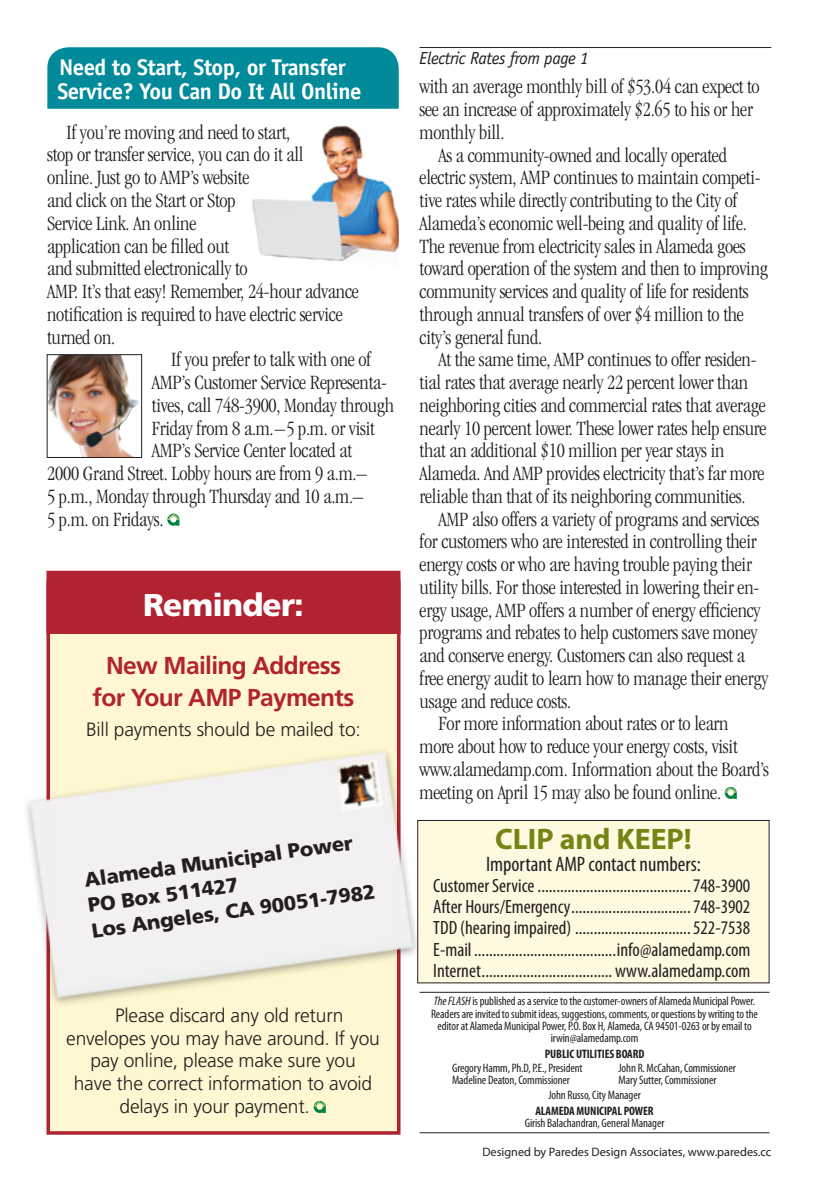
<style>
.page{position:relative;width:819px;height:1182px;background:#fff}
.page>*{position:absolute;margin:0;border:0;box-sizing:border-box;transform-origin:0 0}
.t1{font:900 31.5px "Frutiger";letter-spacing:-.025em;color:#fff}
.t2{font:700 29.75px "Myriad Pro";color:#758412}
.t3{font:700 24.5px/31.5px "Frutiger";letter-spacing:-.025em;color:#b12330;text-align:center}
.t4{font:700 22.75px/24.5px "Officina Sans";letter-spacing:-.025em;color:#fff}
.t5{font:300 condensed 21px "Garamond";letter-spacing:-.01em;color:#231f20}
.t6{font:condensed 21px "Myriad Pro";color:#231f20}
.t7{font:900 20.12px/25.7px "Frutiger";color:#231f20}
.t8{font:condensed 19.25px/21px "Myriad Pro";color:#231f20;text-align:justify}
.t9{font:300 19.25px "Frutiger";letter-spacing:-.01em;color:#231f20}
.t10{font:italic 17.5px "Officina Sans";letter-spacing:-.025em;color:#231f20}
.t11{font:condensed 12.25px/12.2px "Myriad Pro";letter-spacing:-.01em;color:#231f20}
.t12{font:12.25px "Myriad Pro";color:#231f20}
.t13{font:700 condensed 12.25px "Myriad Pro";letter-spacing:-.01em;color:#231f20}
.s1{font-style:italic}
</style>
<div class="page">
<img style="left:252px;top:125px;width:147px;height:136px">
<div style="left:46px;top:580px;width:355px;height:554px;background:#fef7d1;border:4px solid #b12330"></div>
<div style="left:418px;top:820px;width:351px;height:162px;background:#fefadf"></div>
<div style="left:417px;top:820px;width:353px;height:163px;border:1px solid #231f20"></div>
<hr style="left:420px;top:991px;width:350px;height:1px;background:#231f20">
<hr style="left:420px;top:1132px;width:350px;height:1px;background:#231f20">
<div style="left:47px;top:47px;width:352px;height:62px;background:#008a9a"></div>
<svg style="left:167px;top:513px;width:12px;height:12px"></svg>
<svg style="left:725px;top:786px;width:12px;height:12px"></svg>
<hr style="left:420px;top:47px;width:351px;height:1px;background:#231f20">
<img style="left:49px;top:356px;width:90px;height:99px">
<div style="left:47px;top:354px;width:95px;height:103px;border:1px solid #231f20"></div>
<svg style="left:314px;top:1100px;width:12px;height:12px"></svg>
<img style="left:26px;top:738px;width:401px;height:273px">
<img style="left:335px;top:758px;width:48px;height:54px">
<div style="left:48px;top:572px;width:351px;height:60px;background:#b12330"></div>
<div style="left:46px;top:570px;width:355px;height:64px;border:4px solid #b12330"></div>
<p class="t4" style="left:57px;top:54px;width:306px">Need to Start, Stop, or Transfer<br>Service? You Can Do It All Online</p>
<p class="t5" style="left:66px;top:121px;width:226px">If you’re moving and need to start,</p>
<p class="t5" style="left:47px;top:143px;width:258px">stop or transfer service, you can do it all</p>
<p class="t5" style="left:47px;top:166px;width:204px">online. Just go to AMP’s website</p>
<p class="t5" style="left:47px;top:189px;width:190px">and click on the Start or Stop</p>
<p class="t5" style="left:47px;top:212px;width:151px">Service Link. An online</p>
<p class="t5" style="left:47px;top:234px;width:184px">application can be filled out</p>
<p class="t5" style="left:47px;top:257px;width:202px">and submitted electronically to</p>
<p class="t5" style="left:47px;top:280px;width:313px">AMP. It’s that easy! Remember, 24-hour advance</p>
<p class="t5" style="left:47px;top:303px;width:297px">notification is required to have electric service</p>
<p class="t5" style="left:47px;top:325px;width:70px">turned on.</p>
<p class="t5" style="left:171px;top:348px;width:202px">If you prefer to talk with one of</p>
<p class="t5" style="left:152px;top:371px;width:237px">AMP’s Customer Service Representa-</p>
<p class="t5" style="left:152px;top:394px;width:244px">tives, call 748-3900, Monday through</p>
<p class="t5" style="left:152px;top:416px;width:225px">Friday from 8 a.m.–5 p.m. or visit</p>
<p class="t5" style="left:152px;top:439px;width:202px">AMP’s Service Center located at</p>
<p class="t5" style="left:47px;top:462px;width:321px">2000 Grand Street. Lobby hours are from 9 a.m.–</p>
<p class="t5" style="left:47px;top:485px;width:318px">5 p.m., Monday through Thursday and 10 a.m.–</p>
<p class="t5" style="left:47px;top:507px;width:118px">5 p.m. on Fridays.</p>
<h1 class="t1" style="left:143px;top:586px;width:162px">Reminder:</h1>
<p class="t3" style="left:93px;top:649px;width:263px">New Mailing Address for Your AMP Payments</p>
<p class="t9" style="left:86px;top:718px;width:276px">Bill payments should be mailed to:</p>
<p class="t7" style="left:83px;top:866px;width:288px;rotate:-8deg">Alameda Municipal Power<br>PO Box 511427<br>Los Angeles, CA 90051-7982</p>
<p class="t9" style="left:115px;top:1004px;width:230px">Please discard any old return</p>
<p class="t9" style="left:66px;top:1027px;width:315px">envelopes you may have around. If you</p>
<p class="t9" style="left:90px;top:1049px;width:267px">pay online, please make sure you</p>
<p class="t9" style="left:74px;top:1072px;width:300px">have the correct information to avoid</p>
<p class="t9" style="left:120px;top:1095px;width:192px">delays in your payment.</p>
<p class="t10" style="left:420px;top:48px;width:171px">Electric Rates from page 1</p>
<p class="t5" style="left:420px;top:75px;width:342px">with an average monthly bill of $53.04 can expect to</p>
<p class="t5" style="left:420px;top:98px;width:335px">see an increase of approximately $2.65 to his or her</p>
<p class="t5" style="left:420px;top:121px;width:86px">monthly bill.</p>
<p class="t5" style="left:438px;top:143px;width:290px">As a community-owned and locally operated</p>
<p class="t5" style="left:420px;top:166px;width:343px">electric system, AMP continues to maintain competi-</p>
<p class="t5" style="left:420px;top:189px;width:319px">tive rates while directly contributing to the City of</p>
<p class="t5" style="left:420px;top:212px;width:329px">Alameda’s economic well-being and quality of life.</p>
<p class="t5" style="left:420px;top:234px;width:328px">The revenue from electricity sales in Alameda goes</p>
<p class="t5" style="left:420px;top:257px;width:350px">toward operation of the system and then to improving</p>
<p class="t5" style="left:420px;top:280px;width:331px">community services and quality of life for residents</p>
<p class="t5" style="left:420px;top:303px;width:326px">through annual transfers of over $4 million to the</p>
<p class="t5" style="left:420px;top:325px;width:124px">city’s general fund.</p>
<p class="t5" style="left:438px;top:348px;width:320px">At the same time, AMP continues to offer residen-</p>
<p class="t5" style="left:420px;top:371px;width:330px">tial rates that average nearly 22 percent lower than</p>
<p class="t5" style="left:420px;top:394px;width:348px">neighboring cities and commercial rates that average</p>
<p class="t5" style="left:420px;top:416px;width:349px">nearly 10 percent lower. These lower rates help ensure</p>
<p class="t5" style="left:420px;top:439px;width:306px">that an additional $10 million per year stays in</p>
<p class="t5" style="left:420px;top:462px;width:346px">Alameda. And AMP provides electricity that’s far more</p>
<p class="t5" style="left:420px;top:485px;width:328px">reliable than that of its neighboring communities.</p>
<p class="t5" style="left:438px;top:507px;width:322px">AMP also offers a variety of programs and services</p>
<p class="t5" style="left:420px;top:530px;width:339px">for customers who are interested in controlling their</p>
<p class="t5" style="left:420px;top:553px;width:334px">energy costs or who are having trouble paying their</p>
<p class="t5" style="left:420px;top:576px;width:341px">utility bills. For those interested in lowering their en-</p>
<p class="t5" style="left:420px;top:598px;width:343px">ergy usage, AMP offers a number of energy efficiency</p>
<p class="t5" style="left:420px;top:621px;width:340px">programs and rebates to help customers save money</p>
<p class="t5" style="left:420px;top:644px;width:327px">and conserve energy. Customers can also request a</p>
<p class="t5" style="left:420px;top:667px;width:350px">free energy audit to learn how to manage their energy</p>
<p class="t5" style="left:420px;top:689px;width:153px">usage and reduce costs.</p>
<p class="t5" style="left:438px;top:712px;width:292px">For more information about rates or to learn</p>
<p class="t5" style="left:420px;top:735px;width:320px">more about how to reduce your energy costs, visit</p>
<p class="t5" style="left:420px;top:758px;width:351px">www.alamedamp.com. Information about the Board’s</p>
<p class="t5" style="left:420px;top:780px;width:303px">meeting on April 15 may also be found online.</p>
<h2 class="t2" style="left:495px;top:819px;width:198px">CLIP and KEEP!</h2>
<p class="t6" style="left:486px;top:851px;width:216px">Important AMP contact numbers:</p>
<p class="t8" style="left:433px;top:875px;width:319px">Customer Service .........................................748-3900<br>After Hours/Emergency................................748-3902<br>TDD (hearing impaired) ...............................522-7538<br>E-mail ......................................info@alamedamp.com Internet...................................www.alamedamp.com</p>
<p class="t11" style="left:431px;top:994px;width:328px;text-align:center"><span class="s1">The FLASH</span> is published as a service to the customer-owners of Alameda Municipal Power.<br>Readers are invited to submit ideas, suggestions, comments, or questions by writing to the editor at Alameda Municipal Power, P.O. Box H, Alameda, CA 94501-0263 or by email to irwin@alamedamp.com</p>
<p class="t13" style="left:545px;top:1046px;width:101px">PUBLIC UTILITIES BOARD</p>
<p class="t11" style="left:452px;top:1061px;width:132px">Gregory Hamm, Ph.D, P.E., President<br>Madeline Deaton, Commissioner</p>
<p class="t11" style="left:619px;top:1061px;width:119px">John R. McCahan, Commissioner<br>Mary Sutter, Commissioner</p>
<p class="t11" style="left:548px;top:1088px;width:94px">John Russo, City Manager</p>
<p class="t13" style="left:536px;top:1103px;width:120px">ALAMEDA MUNICIPAL POWER</p>
<p class="t11" style="left:525px;top:1116px;width:141px">Girish Balachandran, General Manager</p>
<p class="t12" style="left:482px;top:1144px;width:290px">Designed by Paredes Design Associates, www.paredes.cc</p>
</div>
